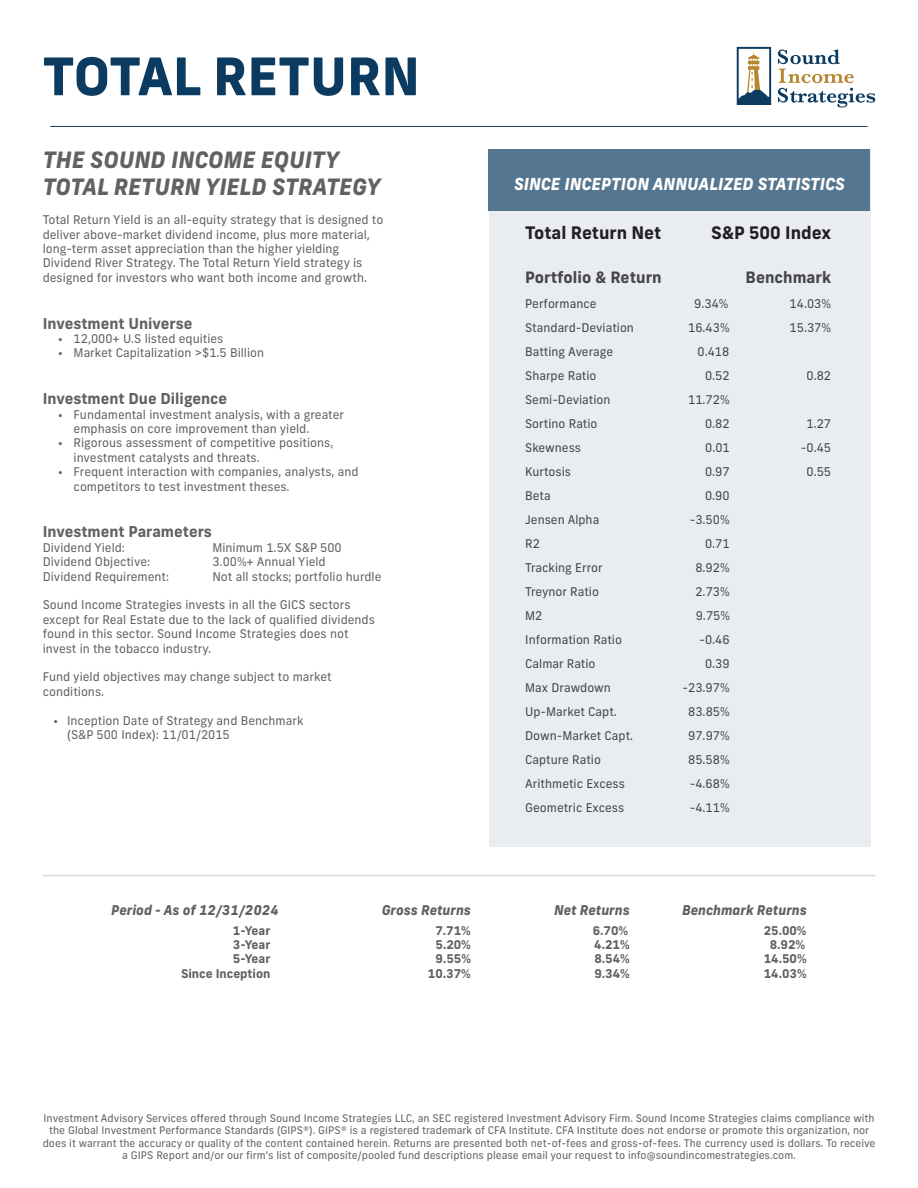
<style>
.page{position:relative;width:918px;height:1188px;background:#fff}
.page>*{position:absolute;margin:0;border:0;box-sizing:border-box;transform-origin:0 0}
.t1{font:800 51.6px "New Frank";color:#0b3b60}
.t2{font:italic 800 22.5px/27px "New Frank";color:#606161}
.t3{font:700 17.25px "New Frank";color:#231f20}
.t4{font:italic 800 16.5px "New Frank";color:#fff}
.t5{font:700 15.75px "New Frank";color:#464547}
.t6{font:700 15px "New Frank";color:#606161}
.t7{font:italic 800 13.5px "New Frank";color:#606161}
.t8{font:12px/14.4px "New Frank";color:#606161}
.t9{font:12px/24px "New Frank";color:#464547}
.t10{font:700 12px/14.4px "New Frank";color:#606161;text-align:right}
.t11{font:10.5px/12.6px "New Frank";color:#606161;text-align:center}
</style>
<div class="page">
<div style="left:489px;top:150px;width:381px;height:697px;background:#e9edf1"></div>
<div style="left:488px;top:149px;width:382px;height:62px;background:#557690"></div>
<svg style="left:778px;top:49px;width:97px;height:58px"></svg>
<svg style="left:737px;top:47px;width:34px;height:58px"></svg>
<hr style="left:43px;top:875px;width:832px;height:1px;background:#231f20">
<hr style="left:50px;top:126px;width:818px;height:1px;background:#0b3b60">
<h1 class="t1" style="left:43px;top:43px;width:379px">TOTAL RETURN</h1>
<h2 class="t2" style="left:43px;top:146px;width:339px">THE SOUND INCOME EQUITY<br>TOTAL RETURN YIELD STRATEGY</h2>
<p class="t8" style="left:43px;top:213px;width:342px">Total Return Yield is an all-equity strategy that is designed to deliver above-market dividend income, plus more material, long-term asset appreciation than the higher yielding Dividend River Strategy. The Total Return Yield strategy is designed for investors who want both income and growth.</p>
<p class="t6" style="left:43px;top:313px;width:151px">Investment Universe</p>
<p class="t8" style="left:58px;top:331px;width:167px">• 12,000+ U.S listed equities</p>
<p class="t8" style="left:58px;top:346px;width:208px">• Market Capitalization &gt;$1.5 Billion</p>
<p class="t6" style="left:43px;top:389px;width:186px">Investment Due Diligence</p>
<p class="t8" style="left:74px;top:407px;width:272px;text-indent:-16px">• Fundamental investment analysis, with a greater emphasis on core improvement than yield.</p>
<p class="t8" style="left:74px;top:436px;width:261px;text-indent:-16px">• Rigorous assessment of competitive positions, investment catalysts and threats.</p>
<p class="t8" style="left:74px;top:465px;width:287px;text-indent:-16px">• Frequent interaction with companies, analysts, and competitors to test investment theses.</p>
<p class="t6" style="left:43px;top:522px;width:171px">Investment Parameters</p>
<p class="t8" style="left:43px;top:540px;width:84px">Dividend Yield:</p>
<p class="t8" style="left:212px;top:540px;width:131px">Minimum 1.5X S&amp;P 500</p>
<p class="t8" style="left:43px;top:555px;width:109px">Dividend Objective:</p>
<p class="t8" style="left:212px;top:555px;width:115px">3.00%+ Annual Yield</p>
<p class="t8" style="left:43px;top:569px;width:128px">Dividend Requirement:</p>
<p class="t8" style="left:212px;top:569px;width:171px">Not all stocks; portfolio hurdle</p>
<p class="t8" style="left:43px;top:598px;width:334px">Sound Income Strategies invests in all the GICS sectors except for Real Estate due to the lack of qualified dividends found in this sector. Sound Income Strategies does not invest in the tobacco industry.</p>
<p class="t8" style="left:43px;top:670px;width:290px">Fund yield objectives may change subject to market conditions.</p>
<p class="t8" style="left:67px;top:713px;width:238px;text-indent:-14px">• Inception Date of Strategy and Benchmark (S&amp;P 500 Index): 11/01/2015</p>
<p class="t7" style="left:111px;top:902px;width:169px">Period - As of 12/31/2024</p>
<p class="t10" style="left:181px;top:923px;width:91px">1-Year<br>3-Year<br>5-Year<br>Since Inception</p>
<p class="t7" style="left:382px;top:902px;width:91px">Gross Returns</p>
<p class="t10" style="left:428px;top:923px;width:45px">7.71%<br>5.20%<br>9.55%<br>10.37%</p>
<h3 class="t4" style="left:514px;top:174px;width:332px">SINCE INCEPTION ANNUALIZED STATISTICS</h3>
<h3 class="t3" style="left:525px;top:222px;width:138px">Total Return Net</h3>
<h3 class="t3" style="left:711px;top:222px;width:121px">S&amp;P 500 Index</h3>
<h3 class="t5" style="left:525px;top:267px;width:138px">Portfolio &amp; Return</h3>
<h3 class="t5" style="left:746px;top:267px;width:87px">Benchmark</h3>
<p class="t9" style="left:525px;top:291px;width:110px">Performance<br>Standard-Deviation<br>Batting Average<br>Sharpe Ratio<br>Semi-Deviation<br>Sortino Ratio<br>Skewness<br>Kurtosis<br>Beta<br>Jensen Alpha<br>R2<br>Tracking Error<br>Treynor Ratio<br>M2<br>Information Ratio<br>Calmar Ratio<br>Max Drawdown<br>Up-Market Capt.<br>Down-Market Capt.<br>Capture Ratio<br>Arithmetic Excess<br>Geometric Excess</p>
<p class="t7" style="left:554px;top:902px;width:77px">Net Returns</p>
<p class="t10" style="left:593px;top:923px;width:39px;text-align:left">6.70%<br>4.21%<br>8.54%<br>9.34%</p>
<p class="t9" style="left:682px;top:291px;width:49px;text-align:right">9.34%<br>16.43%<br>0.418<br>0.52<br>11.72%<br>0.82<br>0.01<br>0.97<br>0.90 -3.50%<br>0.71<br>8.92%<br>2.73%<br>9.75% -0.46<br>0.39 -23.97%<br>83.85%<br>97.97%<br>85.58% -4.68% -4.11%</p>
<p class="t9" style="left:790px;top:291px;width:43px">14.03%<br>15.37%</p>
<p class="t9" style="left:807px;top:363px;width:26px">0.82</p>
<p class="t9" style="left:801px;top:411px;width:32px;text-align:center">1.27 -0.45<br>0.55</p>
<p class="t7" style="left:682px;top:902px;width:126px">Benchmark Returns</p>
<p class="t10" style="left:764px;top:923px;width:44px;text-align:center">25.00%<br>8.92%<br>14.50%<br>14.03%</p>
<p class="t11" style="left:43px;top:1111px;width:834px">Investment Advisory Services offered through Sound Income Strategies LLC, an SEC registered Investment Advisory Firm. Sound Income Strategies claims compliance with the Global Investment Performance Standards (GIPS®). GIPS® is a registered trademark of CFA Institute. CFA Institute does not endorse or promote this organization, nor does it warrant the accuracy or quality of the content contained herein. Returns are presented both net-of-fees and gross-of-fees. The currency used is dollars. To receive a GIPS Report and/or our firm’s list of composite/pooled fund descriptions please email your request to info@soundincomestrategies.com.</p>
</div>
